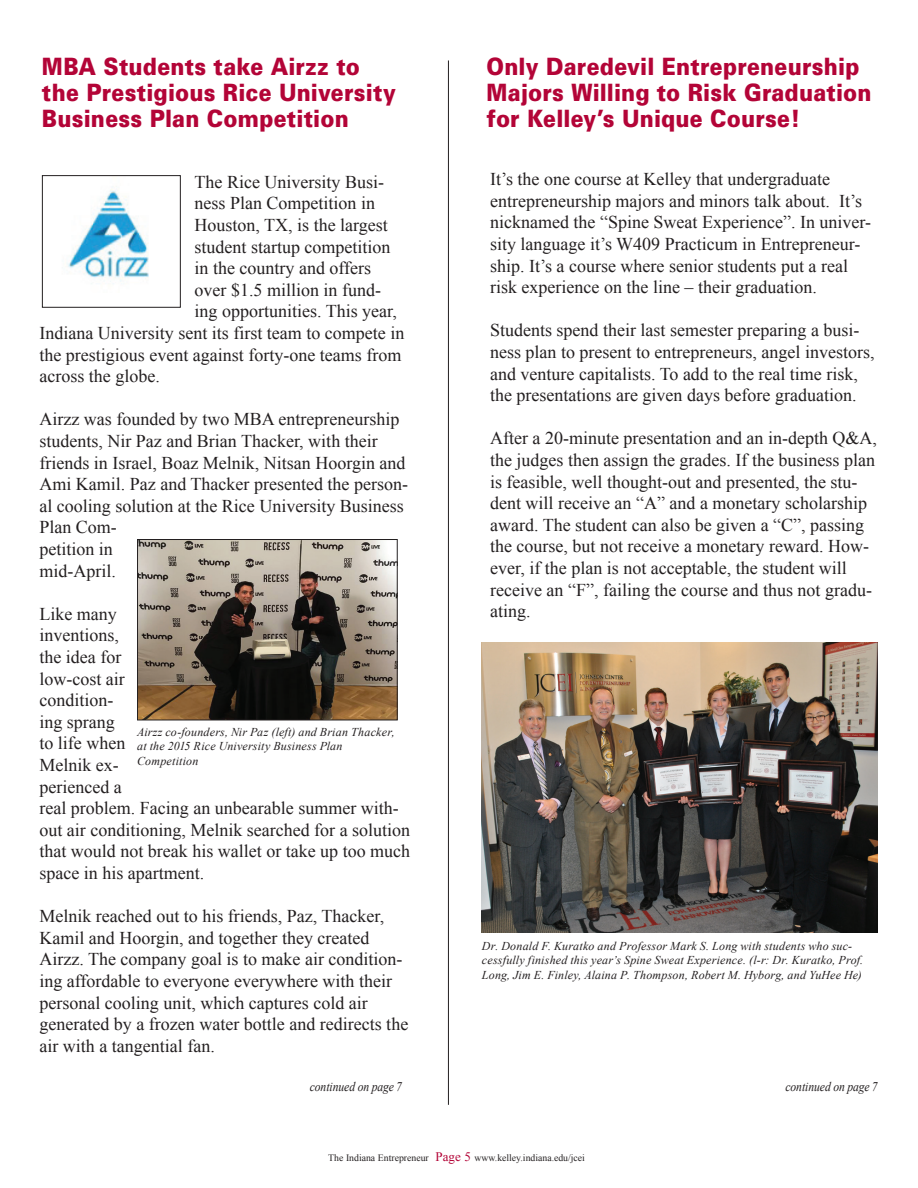
<style>
.page{position:relative;width:918px;height:1188px;background:#fff}
.page>*{position:absolute;margin:0;border:0;box-sizing:border-box;transform-origin:0 0}
.t1{font:900 23.85px/26.1px "Univers";letter-spacing:.01em;color:#b30437;scale:.88 1}
.t2{font:18px/21.6px "Times New Roman";color:#231f20}
.t3{font:italic 13.2px "Times New Roman";letter-spacing:-.01em;color:#231f20;scale:.88 1}
.t4{font:italic 12px/14.4px "Times New Roman";letter-spacing:.015em;color:#231f20}
.t5{font:9.75px "Times New Roman";color:#231f20}
.s1{font-size:13.05px;color:#b30437}
</style>
<div class="page">
<hr style="left:448px;top:60px;width:1px;height:1045px;background:#231f20">
<img style="left:67px;top:189px;width:82px;height:95px">
<div style="left:42px;top:175px;width:139px;height:133px;border:1px solid #231f20"></div>
<img style="left:139px;top:541px;width:257px;height:177px">
<div style="left:137px;top:539px;width:261px;height:181px;border:1px solid #231f20"></div>
<img style="left:482px;top:643px;width:396px;height:290px">
<h2 class="t1" style="left:42px;top:53px;width:404px">MBA Students take Airzz to the Prestigious Rice University<br>Business Plan Competition</h2>
<p class="t2" style="left:195px;top:171px;width:191px">The Rice University Busi-</p>
<p class="t2" style="left:195px;top:192px;width:182px">ness Plan Competition in</p>
<p class="t2" style="left:195px;top:214px;width:195px">Houston, TX, is the largest</p>
<p class="t2" style="left:195px;top:235px;width:198px">student startup competition</p>
<p class="t2" style="left:195px;top:257px;width:178px">in the country and offers</p>
<p class="t2" style="left:195px;top:279px;width:188px">over $1.5 million in fund-</p>
<p class="t2" style="left:195px;top:300px;width:204px">ing opportunities. This year,</p>
<p class="t2" style="left:39px;top:322px;width:366px">Indiana University sent its first team to compete in</p>
<p class="t2" style="left:39px;top:343px;width:363px">the prestigious event against forty-one teams from</p>
<p class="t2" style="left:39px;top:365px;width:122px">across the globe.</p>
<p class="t2" style="left:39px;top:408px;width:370px">Airzz was founded by two MBA entrepreneurship students, Nir Paz and Brian Thacker, with their friends in Israel, Boaz Melnik, Nitsan Hoorgin and Ami Kamil. Paz and Thacker presented the person&shy;al cooling solution at the Rice University Business Plan Com-<br>petition in<br>mid-April.</p>
<p class="t2" style="left:39px;top:603px;width:372px">Like many<br>inventions,<br>the idea for<br>low-cost air<br>condition-<br>ing sprang<br>to life when<br>Melnik ex-<br>perienced a<br>real problem. Facing an unbearable summer with&shy;out air conditioning, Melnik searched for a solution that would not break his wallet or take up too much space in his apartment.</p>
<p class="t2" style="left:39px;top:905px;width:370px">Melnik reached out to his friends, Paz, Thacker, Kamil and Hoorgin, and together they created Airzz. The company goal is to make air condition&shy;ing affordable to everyone everywhere with their personal cooling unit, which captures cold air generated by a frozen water bottle and redirects the air with a tangential fan.</p>
<p class="t3" style="left:310px;top:1078px;width:106px">continued on page 7</p>
<p class="t4" style="left:137px;top:725px;width:259px">Airzz co-founders, Nir Paz (left) and Brian Thacker, at the 2015 Rice University Business Plan<br>Competition</p>
<h2 class="t1" style="left:487px;top:53px;width:439px">Only Daredevil Entrepreneurship<br>Majors Willing to Risk Graduation for Kelley’s Unique Course!</h2>
<p class="t2" style="left:490px;top:168px;width:382px">It’s the one course at Kelley that undergraduate entrepreneurship majors and minors talk about. It’s nicknamed the “Spine Sweat Experience”. In univer&shy;sity language it’s W409 Practicum in Entrepreneur&shy;ship. It’s a course where senior students put a real risk experience on the line – their graduation.</p>
<p class="t2" style="left:490px;top:319px;width:386px">Students spend their last semester preparing a busi&shy;ness plan to present to entrepreneurs, angel investors, and venture capitalists. To add to the real time risk, the presentations are given days before graduation.</p>
<p class="t2" style="left:490px;top:427px;width:388px">After a 20-minute presentation and an in-depth Q&amp;A, the judges then assign the grades. If the business plan is feasible, well thought-out and presented, the stu&shy;dent will receive an “A” and a monetary scholarship award. The student can also be given a “C”, passing the course, but not receive a monetary reward. How&shy;ever, if the plan is not acceptable, the student will receive an “F”, failing the course and thus not gradu&shy;ating.</p>
<p class="t4" style="left:482px;top:938px;width:383px">Dr. Donald F. Kuratko and Professor Mark S. Long with students who suc&shy;cessfully finished this year’s Spine Sweat Experience. (l-r: Dr. Kuratko, Prof.<br>Long, Jim E. Finley, Alaina P. Thompson, Robert M. Hyborg, and YuHee He)</p>
<p class="t3" style="left:785px;top:1078px;width:106px">continued on page 7</p>
<p class="t5" style="left:328px;top:1152px;width:258px">The Indiana Entrepreneur <span class="s1">Page 5</span> www.kelley.indiana.edu/jcei</p>
</div>
